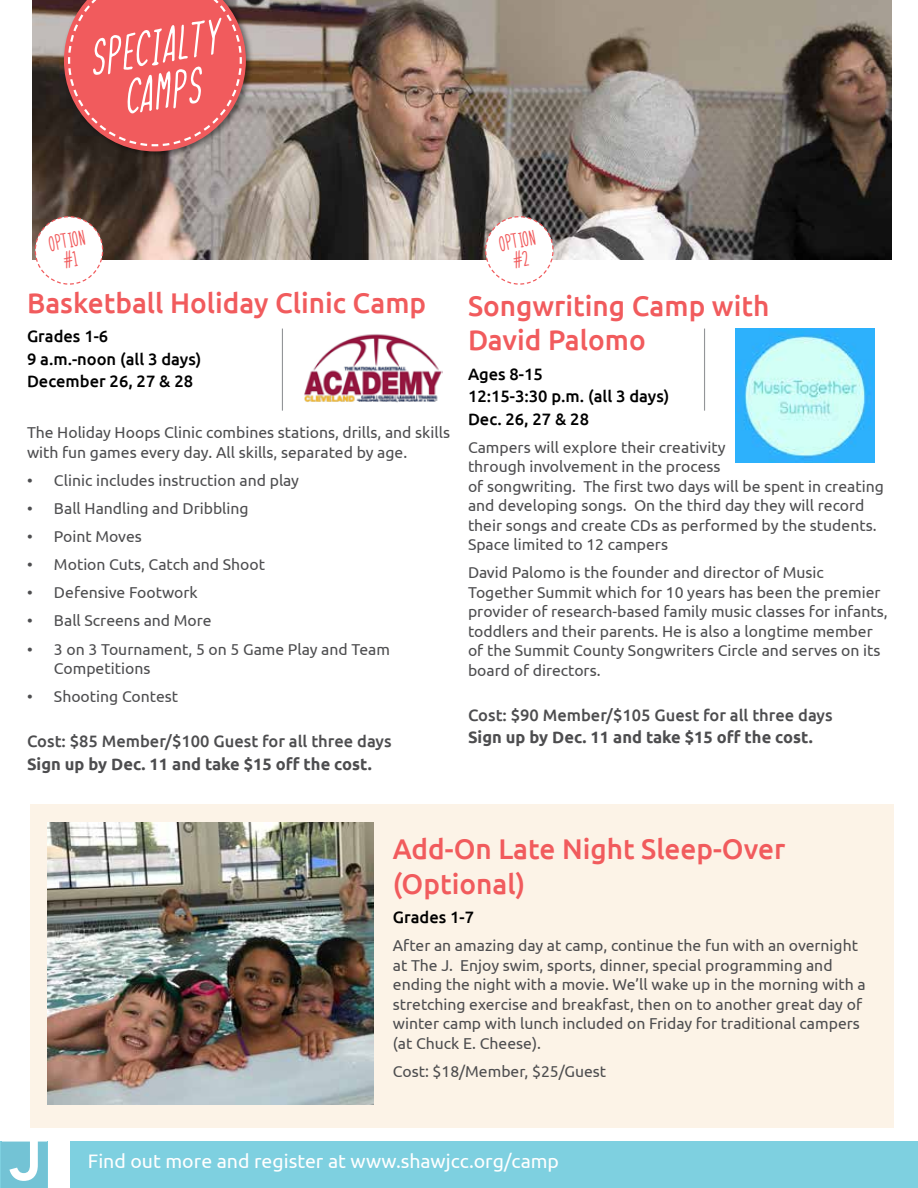
<style>
.page{position:relative;width:918px;height:1188px;background:#fff}
.page>*{position:absolute;margin:0;border:0;box-sizing:border-box;transform-origin:0 0}
.t1{font:italic 46.5px/45px "Skinny Things";color:#fff;text-align:center}
.t2{font:500 28.5px/34.2px "Ubuntu";color:#f15b5d}
.t3{font:19.65px/19.6px "Skinny Things";color:#f15b5d;text-align:center}
.t4{font:19.5px "Ubuntu";color:#fff}
.t5{font:500 16.5px/22.5px "Ubuntu";color:#000}
.t6{font:500 16.5px "Ubuntu";color:#4d4d4f}
.t7{font:700 16.5px "Ubuntu";color:#4d4d4f}
.t8{font:15.75px/19.5px "Ubuntu";color:#4d4d4f}
</style>
<div class="page">
<div style="left:0;top:1142px;width:48px;height:46px;background:#7ed0e0"></div>
<div style="left:70px;top:1142px;width:848px;height:46px;background:#7ed0e0"></div>
<svg style="left:1px;top:1142px;width:46px;height:46px"></svg>
<img style="left:32px;top:0;width:860px;height:260px">
<div style="left:30px;top:804px;width:864px;height:324px;background:#fcf3e7"></div>
<div style="left:61px;top:0;width:193px;height:159px;background:#000;opacity:.49"></div>
<svg style="left:64px;top:0;width:182px;height:151px;background:#da5d5f"></svg>
<hr style="left:282px;top:329px;width:1px;height:82px;background:#939598">
<img style="left:304px;top:334px;width:139px;height:69px">
<img style="left:47px;top:822px;width:326px;height:282px">
<hr style="left:704px;top:329px;width:1px;height:82px;background:#939598">
<svg style="left:34px;top:215px;width:70px;height:70px"></svg>
<svg style="left:484px;top:215px;width:70px;height:70px"></svg>
<img style="left:735px;top:329px;width:140px;height:134px">
<h1 class="t1" style="left:85px;top:37px;width:130px;rotate:-10deg">specialty camps</h1>
<p class="t3" style="left:47px;top:234px;width:38px;rotate:-11deg">option #1</p>
<h2 class="t2" style="left:27px;top:285px;width:401px">Basketball Holiday Clinic Camp</h2>
<p class="t5" style="left:27px;top:325px;width:176px">Grades 1-6<br>9 a.m.-noon (all 3 days)<br>December 26, 27 &amp; 28</p>
<p class="t8" style="left:27px;top:422px;width:425px">The Holiday Hoops Clinic combines stations, drills, and skills with fun games every day. All skills, separated by age.</p>
<p class="t8" style="left:27px;top:470px;width:274px">• Clinic includes instruction and play</p>
<p class="t8" style="left:27px;top:498px;width:223px">• Ball Handling and Dribbling</p>
<p class="t8" style="left:27px;top:526px;width:116px">• Point Moves</p>
<p class="t8" style="left:27px;top:554px;width:240px">• Motion Cuts, Catch and Shoot</p>
<p class="t8" style="left:27px;top:583px;width:172px">• Defensive Footwork</p>
<p class="t8" style="left:27px;top:611px;width:186px">• Ball Screens and More</p>
<p class="t8" style="left:54px;top:639px;width:338px;text-indent:-27px">• 3 on 3 Tournament, 5 on 5 Game Play and Team<br>Competitions</p>
<p class="t8" style="left:27px;top:686px;width:153px">• Shooting Contest</p>
<p class="t6" style="left:27px;top:731px;width:366px">Cost: $85 Member/$100 Guest for all three days</p>
<p class="t7" style="left:27px;top:754px;width:346px">Sign up by Dec. 11 and take $15 off the cost.</p>
<p class="t3" style="left:498px;top:234px;width:38px;rotate:-11deg">option #2</p>
<h2 class="t2" style="left:468px;top:288px;width:303px">Songwriting Camp with<br>David Palomo</h2>
<p class="t5" style="left:468px;top:362px;width:203px">Ages 8-15<br>12:15-3:30 p.m. (all 3 days)<br>Dec. 26, 27 &amp; 28</p>
<p class="t8" style="left:468px;top:437px;width:417px">Campers will explore their creativity<br>through involvement in the process<br>of songwriting. The first two days will be spent in creating and developing songs. On the third day they will record their songs and create CDs as performed by the students.<br>Space limited to 12 campers</p>
<p class="t8" style="left:468px;top:563px;width:421px">David Palomo is the founder and director of Music Together Summit which for 10 years has been the premier provider of research-based family music classes for infants, toddlers and their parents. He is also a longtime member of the Summit County Songwriters Circle and serves on its board of directors.</p>
<p class="t6" style="left:468px;top:705px;width:366px">Cost: $90 Member/$105 Guest for all three days</p>
<p class="t7" style="left:468px;top:728px;width:346px">Sign up by Dec. 11 and take $15 off the cost.</p>
<h2 class="t2" style="left:393px;top:831px;width:394px">Add-On Late Night Sleep-Over (Optional)</h2>
<p class="t5" style="left:393px;top:905px;width:83px">Grades 1-7</p>
<p class="t8" style="left:393px;top:935px;width:474px">After an amazing day at camp, continue the fun with an overnight at The J. Enjoy swim, sports, dinner, special programming and ending the night with a movie. We’ll wake up in the morning with a stretching exercise and breakfast, then on to another great day of winter camp with lunch included on Friday for traditional campers (at Chuck E. Cheese).</p>
<p class="t8" style="left:393px;top:1061px;width:215px">Cost: $18/Member, $25/Guest</p>
<p class="t4" style="left:88px;top:1150px;width:473px">Find out more and register at www.shawjcc.org/camp</p>
</div>
